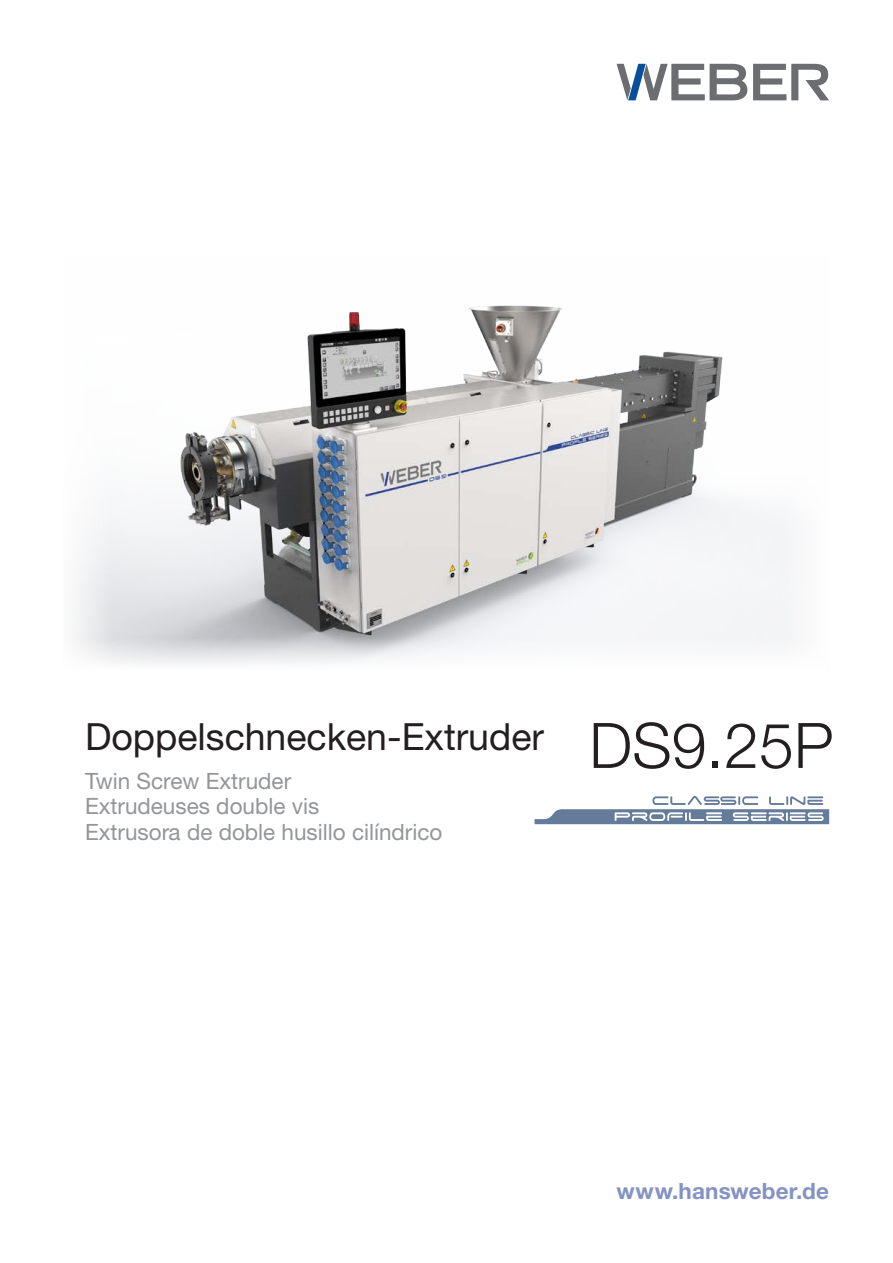
<style>
.page{position:relative;width:893px;height:1263px;background:#fff}
.page>*{position:absolute;margin:0;border:0;box-sizing:border-box;transform-origin:0 0}
.t1{font:37.5px "Helvetica Neue LTW1 G";color:#231f20}
.t2{font:22.5px/25.5px "Helvetica Neue LTW1 G";color:#939598}
.t3{font:700 22.5px "Helvetica Neue LTW1 G";letter-spacing:.005em;color:#8493c2}
.s1{font-weight:300;font-size:62.85px}
</style>
<div class="page">
<svg style="left:753px;top:64px;width:76px;height:36px"></svg>
<svg style="left:617px;top:64px;width:130px;height:36px"></svg>
<svg style="left:535px;top:796px;width:294px;height:28px"></svg>
<img style="left:155px;top:305px;width:592px;height:307px">
<svg style="left:75px;top:612px;width:717px;height:52px;fill:#f2f3f4"></svg>
<h1 class="t1" style="left:85px;top:713px;width:750px">Doppelschnecken-Extruder <span class="s1">DS9.25P</span></h1>
<p class="t2" style="left:85px;top:768px;width:359px">Twin Screw Extruder<br>Extrudeuses double vis<br>Extrusora de doble husillo cilíndrico</p>
<p class="t3" style="left:617px;top:1177px;width:214px">www.hansweber.de</p>
</div>
